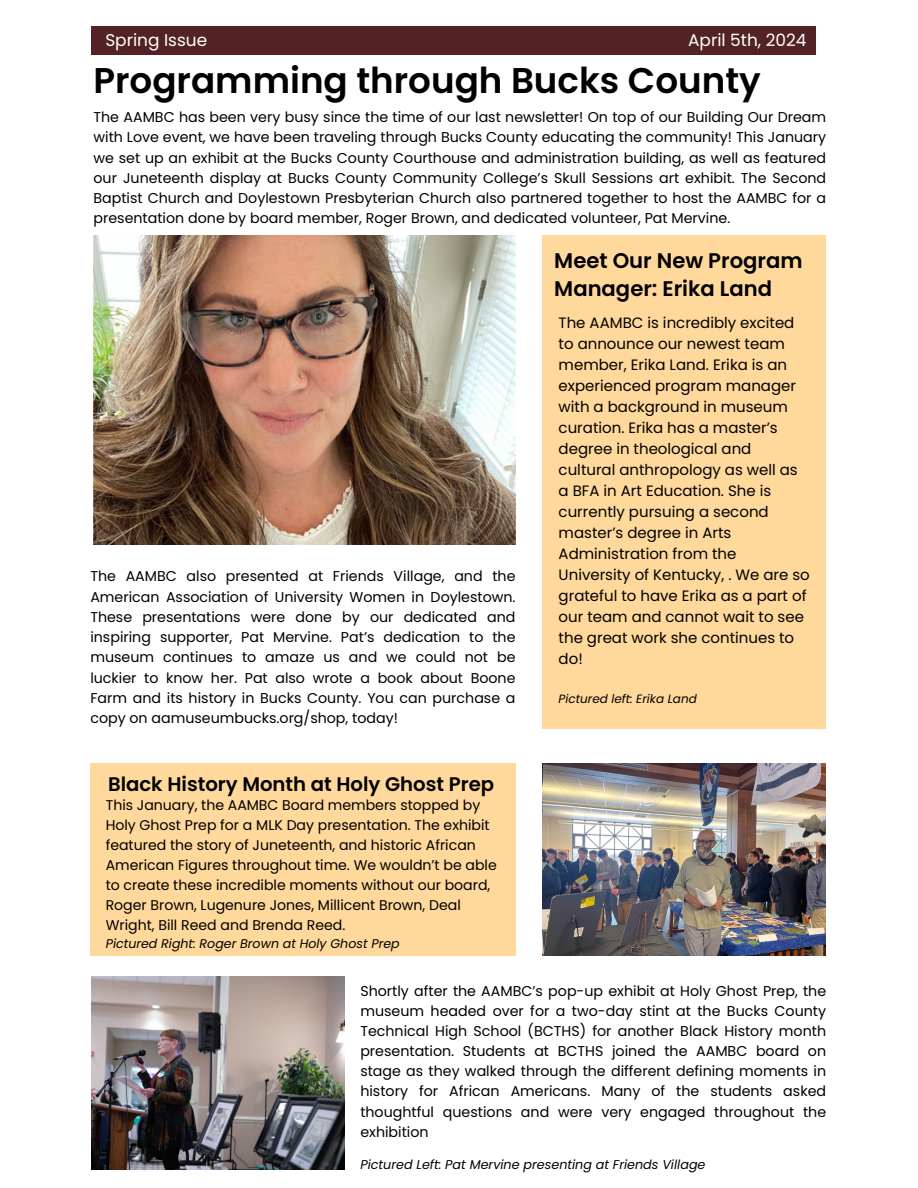
<style>
.page{position:relative;width:918px;height:1188px;background:#fff}
.page>*{position:absolute;margin:0;border:0;box-sizing:border-box;transform-origin:0 0}
.t1{font:600 35.7px "Poppins";color:#000}
.t2{font:600 21.15px/28.7px "Poppins";color:#000}
.t3{font:600 19.65px "Poppins";color:#000}
.t4{font:16.95px "Poppins";color:#fff}
.t5{font:15px/21px "Poppins";color:#000}
.t6{font:14.25px/20.2px "Poppins";color:#000;text-align:justify}
.t7{font:14.1px/20px "Poppins";color:#000}
.t8{font:italic 12.75px "Poppins";color:#000}
.t9{font:italic 12.6px "Poppins";color:#000}
.t10{font:italic 12px "Poppins";color:#000}
</style>
<div class="page">
<img style="left:93px;top:235px;width:422px;height:310px">
<img style="left:542px;top:763px;width:284px;height:192px">
<div style="left:92px;top:27px;width:724px;height:28px;background:#532225"></div>
<div style="left:542px;top:235px;width:284px;height:493px;background:#ffd89b"></div>
<img style="left:92px;top:977px;width:253px;height:192px">
<div style="left:90px;top:763px;width:426px;height:192px;background:#ffd89b"></div>
<h1 class="t4" style="left:105px;top:28px;width:103px">Spring Issue</h1>
<h4 class="t4" style="left:688px;top:28px;width:120px">April 5th, 2024</h4>
<h3 class="t1" style="left:93px;top:55px;width:669px">Programming through Bucks County</h3>
<h3 class="t6" style="left:94px;top:107px;width:734px">The AAMBC has been very busy since the time of our last newsletter! On top of our Building Our Dream with Love event, we have been traveling through Bucks County educating the community! This January we set up an exhibit at the Bucks County Courthouse and administration building, as well as featured our Juneteenth display at Bucks County Community College’s Skull Sessions art exhibit. The Second Baptist Church and Doylestown Presbyterian Church also partnered together to host the AAMBC for a presentation done by board member, Roger Brown, and dedicated volunteer, Pat Mervine.</h3>
<p class="t6" style="left:90px;top:566px;width:427px">The AAMBC also presented at Friends Village, and the American Association of University Women in Doylestown.<br>These presentations were done by our dedicated and inspiring supporter, Pat Mervine. Pat’s dedication to the museum continues to amaze us and we could not be luckier to know her. Pat also wrote a book about Boone Farm and its history in Bucks County. You can purchase a copy on aamuseumbucks.org/shop, today!</p>
<h4 class="t3" style="left:108px;top:770px;width:388px">Black History Month at Holy Ghost Prep</h4>
<p class="t7" style="left:106px;top:795px;width:393px">This January, the AAMBC Board members stopped by Holy Ghost Prep for a MLK Day presentation. The exhibit featured the story of Juneteenth, and historic African American Figures throughout time. We wouldn’t be able to create these incredible moments without our board, Roger Brown, Lugenure Jones, Millicent Brown, Deal Wright, Bill Reed and Brenda Reed.</p>
<p class="t9" style="left:106px;top:935px;width:296px">Pictured Right: Roger Brown at Holy Ghost Prep</p>
<h4 class="t2" style="left:554px;top:246px;width:250px">Meet Our New Program<br>Manager: Erika Land</h4>
<h2 class="t5" style="left:559px;top:312px;width:253px">The AAMBC is incredibly excited to announce our newest team member, Erika Land. Erika is an experienced program manager with a background in museum curation. Erika has a master’s degree in theological and cultural anthropology as well as a BFA in Art Education. She is currently pursuing a second master’s degree in Arts<br>Administration from the<br>University of Kentucky, . We are so grateful to have Erika as a part of our team and cannot wait to see the great work she continues to do!</h2>
<h4 class="t10" style="left:559px;top:691px;width:140px">Pictured left: Erika Land</h4>
<h2 class="t6" style="left:360px;top:980px;width:467px">Shortly after the AAMBC’s pop-up exhibit at Holy Ghost Prep, the museum headed over for a two-day stint at the Bucks County Technical High School (BCTHS) for another Black History month presentation. Students at BCTHS joined the AAMBC board on stage as they walked through the different defining moments in history for African Americans. Many of the students asked thoughtful questions and were very engaged throughout the exhibition</h2>
<h4 class="t8" style="left:360px;top:1155px;width:347px">Pictured Left: Pat Mervine presenting at Friends Village</h4>
</div>
